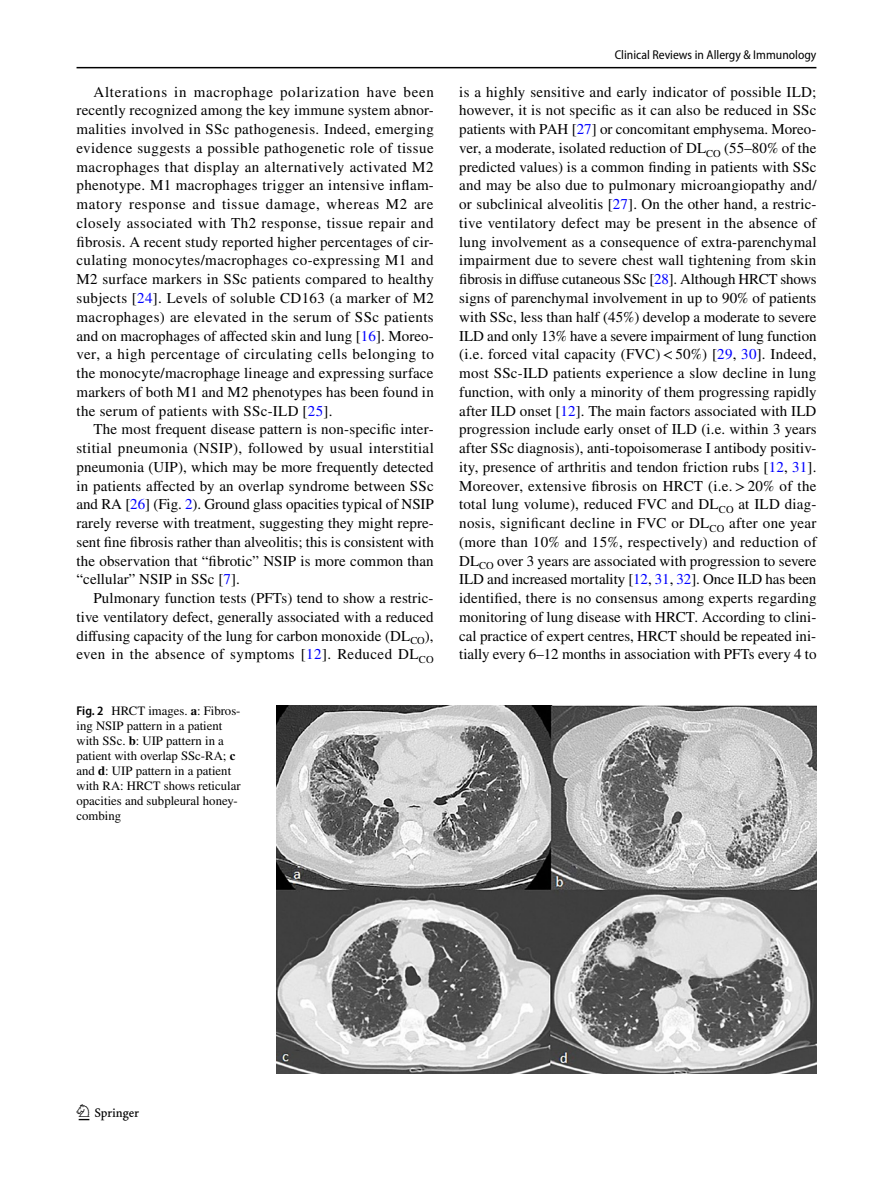
<style>
.page{position:relative;width:893px;height:1187px;background:#fff}
.page>*{position:absolute;margin:0;border:0;box-sizing:border-box;transform-origin:0 0}
.t1{font:22.5px "Springnew Regular 2";color:#000}
.t2{font:15px/18.8px "STIX";letter-spacing:.005em;color:#000;text-align:justify}
.t3{font:12.75px/15px "STIX";color:#000}
.t4{font:semi-condensed 12.75px "Myriad Pro";color:#000}
.s1{color:#00f}
.s2{font-family:"Myriad Pro";font-weight:600;font-stretch:semi-condensed}
.s3{font-weight:700}
</style>
<div class="page">
<hr style="left:77px;top:67px;width:739px;height:1px;background:#000">
<img style="left:276px;top:705px;width:540px;height:368px">
<p class="t2" style="left:77px;top:83px;width:359px;text-indent:17px">Alterations in macrophage polarization have been recently recognized among the key immune system abnor&shy;malities involved in SSc pathogenesis. Indeed, emerging evidence suggests a possible pathogenetic role of tissue macrophages that display an alternatively activated M2 phenotype. M1 macrophages trigger an intensive inflam&shy;matory response and tissue damage, whereas M2 are closely associated with Th2 response, tissue repair and fibrosis. A recent study reported higher percentages of cir&shy;culating monocytes/macrophages co-expressing M1 and M2 surface markers in SSc patients compared to healthy subjects [<span class="s1">24</span>]. Levels of soluble CD163 (a marker of M2 macrophages) are elevated in the serum of SSc patients and on macrophages of affected skin and lung [<span class="s1">16</span>]. Moreo&shy;ver, a high percentage of circulating cells belonging to the monocyte/macrophage lineage and expressing surface markers of both M1 and M2 phenotypes has been found in the serum of patients with SSc-ILD [<span class="s1">25</span>].</p>
<p class="t2" style="left:77px;top:421px;width:359px;text-indent:17px">The most frequent disease pattern is non-specific inter&shy;stitial pneumonia (NSIP), followed by usual interstitial pneumonia (UIP), which may be more frequently detected in patients affected by an overlap syndrome between SSc and RA [<span class="s1">26</span>] (Fig. <span class="s1">2</span>). Ground glass opacities typical of NSIP rarely reverse with treatment, suggesting they might repre&shy;sent fine fibrosis rather than alveolitis; this is consistent with the observation that “fibrotic” NSIP is more common than “cellular” NSIP in SSc [<span class="s1">7</span>].</p>
<p class="t2" style="left:77px;top:589px;width:359px;text-indent:17px">Pulmonary function tests (PFTs) tend to show a restric&shy;tive ventilatory defect, generally associated with a reduced diffusing capacity of the lung for carbon monoxide (DL<sub>CO</sub>), even in the absence of symptoms [<span class="s1">12</span>]. Reduced DL<sub>CO</sub></p>
<p class="t3" style="left:77px;top:703px;width:166px"><span class="s2">Fig. 2</span> HRCT images. <span class="s3">a</span>: Fibros&shy;ing NSIP pattern in a patient with SSc. <span class="s3">b</span>: UIP pattern in a patient with overlap SSc-RA; <span class="s3">c </span>and <span class="s3">d</span>: UIP pattern in a patient with RA: HRCT shows reticular opacities and subpleural honey&shy;combing</p>
<p class="t4" style="left:615px;top:48px;width:203px">Clinical Reviews in Allergy &amp; Immunology</p>
<p class="t2" style="left:459px;top:83px;width:359px">is a highly sensitive and early indicator of possible ILD; however, it is not specific as it can also be reduced in SSc patients with PAH [<span class="s1">27</span>] or concomitant emphysema. Moreo&shy;ver, a moderate, isolated reduction of DL<sub>CO</sub> (55–80% of the predicted values) is a common finding in patients with SSc and may be also due to pulmonary microangiopathy and/ or subclinical alveolitis [<span class="s1">27</span>]. On the other hand, a restric&shy;tive ventilatory defect may be present in the absence of lung involvement as a consequence of extra-parenchymal impairment due to severe chest wall tightening from skin fibrosis in diffuse cutaneous SSc [<span class="s1">28</span>]. Although HRCT shows signs of parenchymal involvement in up to 90% of patients with SSc, less than half (45%) develop a moderate to severe ILD and only 13% have a severe impairment of lung function (i.e. forced vital capacity (FVC)&lt;50%) [<span class="s1">29</span>, <span class="s1">30</span>]. Indeed, most SSc-ILD patients experience a slow decline in lung function, with only a minority of them progressing rapidly after ILD onset [<span class="s1">12</span>]. The main factors associated with ILD progression include early onset of ILD (i.e. within 3 years after SSc diagnosis), anti-topoisomerase I antibody positiv&shy;ity, presence of arthritis and tendon friction rubs [<span class="s1">12</span>, <span class="s1">31</span>].<br>Moreover, extensive fibrosis on HRCT (i.e.&gt;20% of the total lung volume), reduced FVC and DL<sub>CO</sub> at ILD diag&shy;nosis, significant decline in FVC or DL<sub>CO</sub> after one year (more than 10% and 15%, respectively) and reduction of DL<sub>CO</sub> over 3 years are associated with progression to severe ILD and increased mortality [<span class="s1">12</span>, <span class="s1">31</span>, <span class="s1">32</span>]. Once ILD has been identified, there is no consensus among experts regarding monitoring of lung disease with HRCT. According to clini&shy;cal practice of expert centres, HRCT should be repeated ini&shy;tially every 6–12 months in association with PFTs every 4 to</p>
<h1 class="t1" style="left:79px;top:1104px;width:62px">1 3</h1>
</div>
